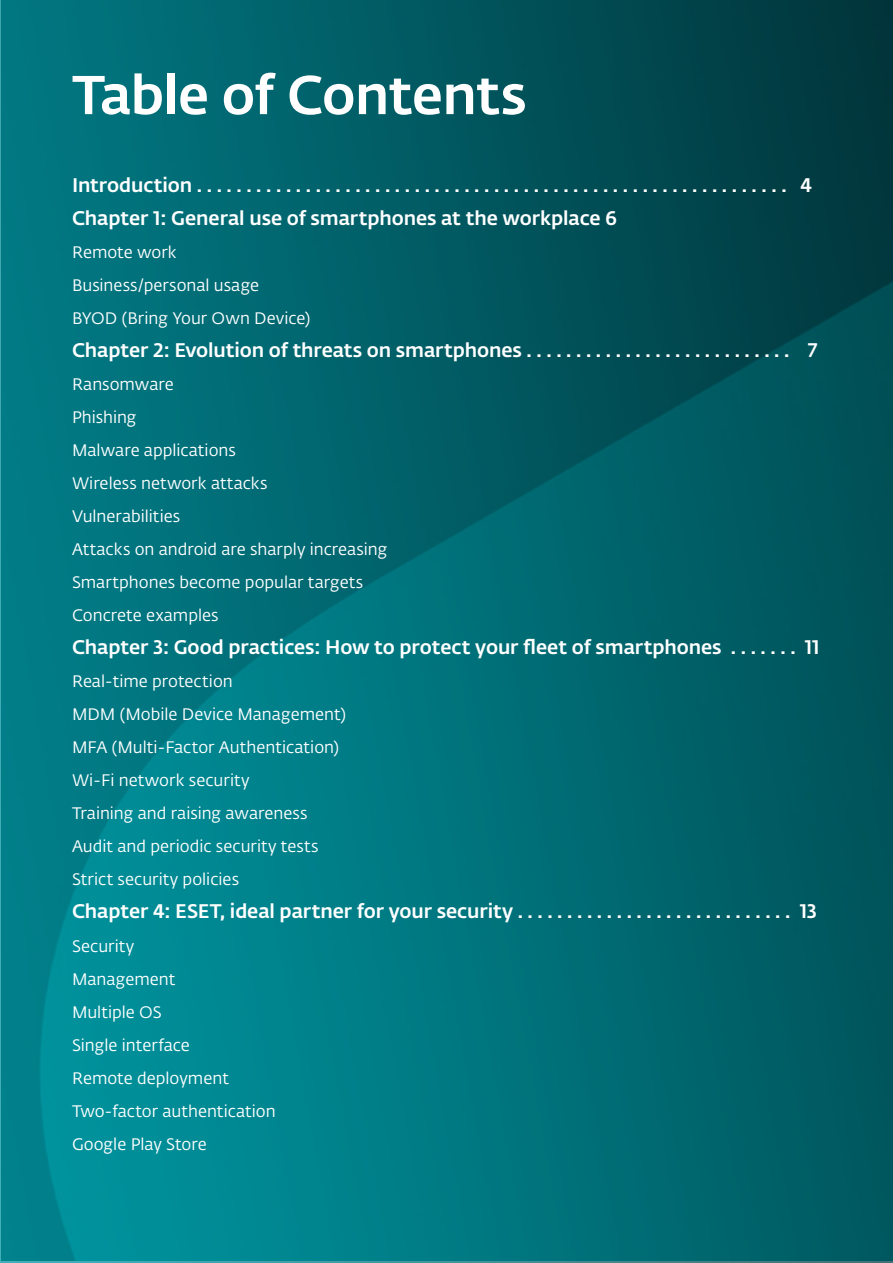
<style>
.page{position:relative;width:893px;height:1263px;background:#fff}
.page>*{position:absolute;margin:0;border:0;box-sizing:border-box;transform-origin:0 0}
.TOC_1{font:54px "Fedra Sans Alt Pro Med LF";letter-spacing:-.015em;color:#fff}
.TOC_1-2{font:19.5px "Fedra Sans Alt Pro Med LF";letter-spacing:-.005em;color:#fff}
.TOC_1-3{font:16.5px "Fedra Sans Alt Pro Book LF";color:#fff}
</style>
<div class="page">
<img style="left:0;top:0;width:893px;height:1263px">
<p class="TOC_1" style="left:72px;top:54px;width:456px">Table of Contents</p>
<p class="TOC_1-2" style="left:72px;top:171px;width:742px">Introduction . . . . . . . . . . . . . . . . . . . . . . . . . . . . . . . . . . . . . . . . . . . . . . . . . . . . . . . . . . . . 4</p>
<p class="TOC_1-2" style="left:72px;top:204px;width:547px">Chapter 1: General use of smartphones at the workplace 6</p>
<p class="TOC_1-3" style="left:72px;top:241px;width:106px">Remote work</p>
<p class="TOC_1-3" style="left:72px;top:274px;width:189px">Business/personal usage</p>
<p class="TOC_1-3" style="left:72px;top:307px;width:240px">BYOD (Bring Your Own Device)</p>
<p class="TOC_1-2" style="left:72px;top:336px;width:747px">Chapter 2: Evolution of threats on smartphones . . . . . . . . . . . . . . . . . . . . . . . . . . . 7</p>
<p class="TOC_1-3" style="left:72px;top:373px;width:103px">Ransomware</p>
<p class="TOC_1-3" style="left:72px;top:406px;width:66px">Phishing</p>
<p class="TOC_1-3" style="left:72px;top:439px;width:165px">Malware applications</p>
<p class="TOC_1-3" style="left:72px;top:472px;width:197px">Wireless network attacks</p>
<p class="TOC_1-3" style="left:72px;top:505px;width:110px">Vulnerabilities</p>
<p class="TOC_1-3" style="left:72px;top:538px;width:317px">Attacks on android are sharply increasing</p>
<p class="TOC_1-3" style="left:72px;top:571px;width:293px">Smartphones become popular targets</p>
<p class="TOC_1-3" style="left:72px;top:604px;width:148px">Concrete examples</p>
<p class="TOC_1-2" style="left:72px;top:633px;width:749px">Chapter 3: Good practices: How to protect your fleet of smartphones . . . . . . . 11</p>
<p class="TOC_1-3" style="left:72px;top:670px;width:162px">Real-time protection</p>
<p class="TOC_1-3" style="left:72px;top:703px;width:276px">MDM (Mobile Device Management)</p>
<p class="TOC_1-3" style="left:72px;top:736px;width:269px">MFA (Multi-Factor Authentication)</p>
<p class="TOC_1-3" style="left:72px;top:769px;width:179px">Wi-Fi network security</p>
<p class="TOC_1-3" style="left:72px;top:802px;width:237px">Training and raising awareness</p>
<p class="TOC_1-3" style="left:72px;top:835px;width:248px">Audit and periodic security tests</p>
<p class="TOC_1-3" style="left:72px;top:868px;width:169px">Strict security policies</p>
<p class="TOC_1-2" style="left:72px;top:897px;width:746px">Chapter 4: ESET, ideal partner for your security . . . . . . . . . . . . . . . . . . . . . . . . . . . . 13</p>
<p class="TOC_1-3" style="left:72px;top:934px;width:64px">Security</p>
<p class="TOC_1-3" style="left:72px;top:967px;width:105px">Management</p>
<p class="TOC_1-3" style="left:72px;top:1000px;width:91px">Multiple OS</p>
<p class="TOC_1-3" style="left:72px;top:1033px;width:119px">Single interface</p>
<p class="TOC_1-3" style="left:72px;top:1066px;width:158px">Remote deployment</p>
<p class="TOC_1-3" style="left:72px;top:1099px;width:205px">Two-factor authentication</p>
<p class="TOC_1-3" style="left:72px;top:1132px;width:136px">Google Play Store</p>
</div>
